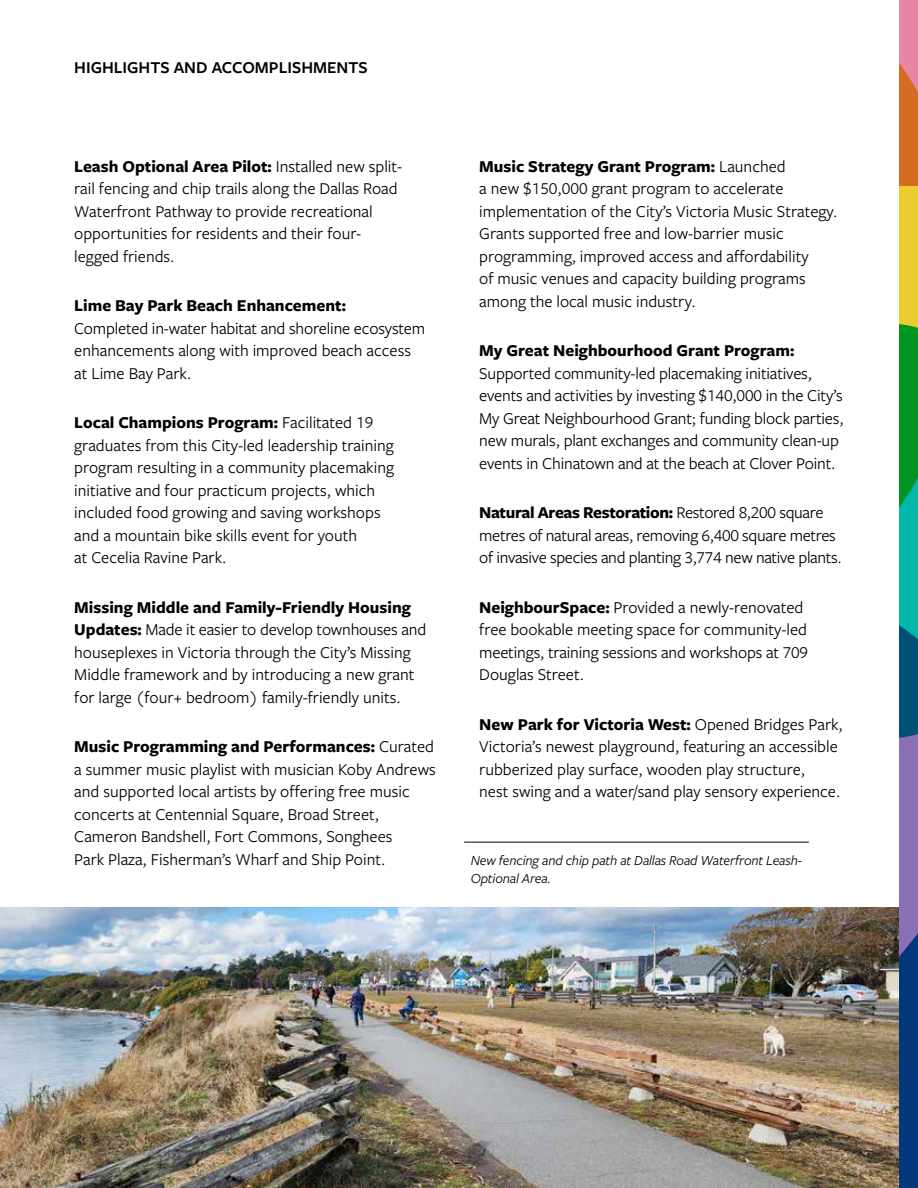
<style>
.page{position:relative;width:918px;height:1188px;background:#fff}
.page>*{position:absolute;margin:0;border:0;box-sizing:border-box;transform-origin:0 0}
.t1{font:17.25px/22.5px "Freight Sans Pro";color:#000}
.t2{font:17.25px/22.5px "Freight Sans Pro";letter-spacing:-.02em;color:#000}
.t3{font:700 17.25px "Freight Sans Pro";color:#000}
.t4{font:600 17.25px "Freight Sans Pro";color:#000}
.t5{font:italic 14.25px/18px "Freight Sans Pro";letter-spacing:-.01em;color:#000}
.t6{font:600 10.5px "Freight Sans Pro";color:#414042}
.t7{font:9px "Freight Sans Pro";color:#58595b}
.s1{font-weight:700}
.s2{color:#636466}
.s3{font-weight:300;font-size:10.5px;color:#0054a6}
.s4{font-weight:300}
</style>
<div class="page">
<img style="left:0;top:907px;width:900px;height:281px">
<hr style="left:464px;top:842px;width:345px;height:1px;background:#000">
<svg style="left:900px;top:185px;width:18px;height:1003px;background:#3e7b72"></svg>
<svg style="left:900px;top:0;width:18px;height:185px;background:#dd7657"></svg>
<p class="t4" style="left:74px;top:56px;width:295px">HIGHLIGHTS AND ACCOMPLISHMENTS</p>
<p class="t1" style="left:74px;top:154px;width:329px"><span class="s1">Leash Optional Area Pilot:</span> Installed new split&shy;rail fencing and chip trails along the Dallas Road Waterfront Pathway to provide recreational opportunities for residents and their four&shy;legged friends.</p>
<p class="t3" style="left:74px;top:294px;width:273px">Lime Bay Park Beach Enhancement:</p>
<p class="t1" style="left:74px;top:316px;width:352px">Completed in-water habitat and shoreline ecosystem enhancements along with improved beach access at Lime Bay Park.</p>
<p class="t1" style="left:74px;top:411px;width:321px"><span class="s1">Local Champions Program:</span> Facilitated 19 graduates from this City-led leadership training program resulting in a community placemaking initiative and four practicum projects, which included food growing and saving workshops and a mountain bike skills event for youth<br>at Cecelia Ravine Park.</p>
<p class="t1" style="left:74px;top:595px;width:354px"><span class="s1">Missing Middle and Family-Friendly Housing Updates:</span> Made it easier to develop townhouses and houseplexes in Victoria through the City’s Missing Middle framework and by introducing a new grant for large (four+ bedroom) family-friendly units.</p>
<p class="t1" style="left:74px;top:735px;width:363px"><span class="s1">Music Programming and Performances:</span> Curated a summer music playlist with musician Koby Andrews and supported local artists by offering free music concerts at Centennial Square, Broad Street, Cameron Bandshell, Fort Commons, Songhees<br>Park Plaza, Fisherman’s Wharf and Ship Point.</p>
<p class="t1" style="left:479px;top:154px;width:360px"><span class="s1">Music Strategy Grant Program:</span> Launched<br>a new $150,000 grant program to accelerate implementation of the City’s Victoria Music Strategy.<br>Grants supported free and low-barrier music programming, improved access and affordability<br>of music venues and capacity building programs among the local music industry.</p>
<p class="t3" style="left:479px;top:339px;width:317px">My Great Neighbourhood Grant Program:</p>
<p class="t1" style="left:479px;top:361px;width:366px">Supported community-led placemaking initiatives, events and activities by investing $140,000 in the City’s My Great Neighbourhood Grant; funding block parties, new murals, plant exchanges and community clean-up events in Chinatown and at the beach at Clover Point.</p>
<p class="t2" style="left:479px;top:500px;width:364px"><span class="s1">Natural Areas Restoration:</span> Restored 8,200 square metres of natural areas, removing 6,400 square metres of invasive species and planting 3,774 new native plants.</p>
<p class="t1" style="left:479px;top:595px;width:331px"><span class="s1">NeighbourSpace:</span> Provided a newly-renovated free bookable meeting space for community-led meetings, training sessions and workshops at 709<br>Douglas Street.</p>
<p class="t1" style="left:479px;top:712px;width:365px"><span class="s1">New Park for Victoria West:</span> Opened Bridges Park, Victoria’s newest playground, featuring an accessible rubberized play surface, wooden play structure,<br>nest swing and a water/sand play sensory experience.</p>
<p class="t5" style="left:471px;top:851px;width:333px">New fencing and chip path at Dallas Road Waterfront Leash-<br>Optional Area.</p>
<p class="t6" style="left:61px;top:1144px;width:12px">14</p>
<p class="t7" style="left:94px;top:1146px;width:134px">Annual Report 20<span class="s2">23</span> <span class="s3">|</span> <span class="s4">city of victoria</span></p>
</div>
